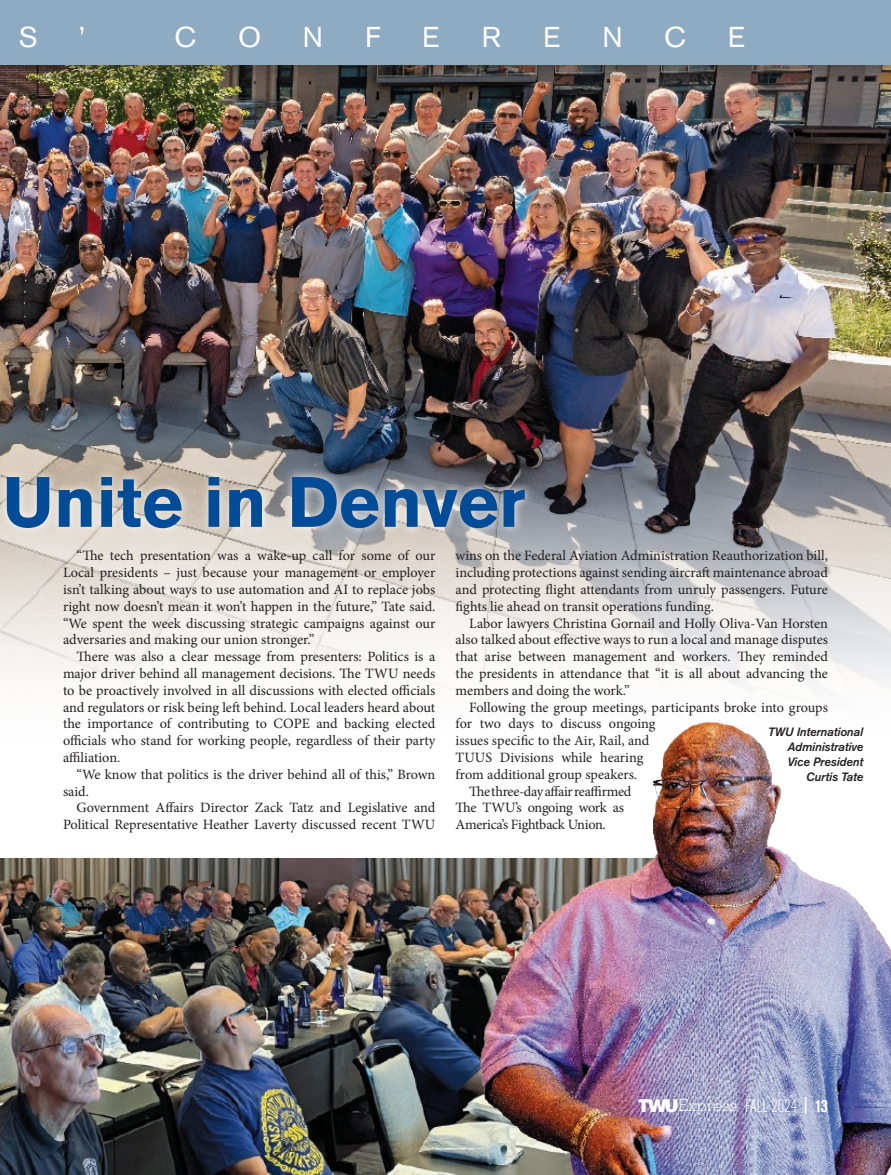
<style>
.page{position:relative;width:891px;height:1175px;background:#fff}
.page>*{position:absolute;margin:0;border:0;box-sizing:border-box;transform-origin:0 0}
.t1{font:700 70.5px "Akzidenz Grotesk Pro";color:#014b97}
.t2{font:28.5px "Akzidenz Grotesk Pro";color:#fff}
.t3{font:300 condensed 18px "Akzidenz Grotesk Pro";color:#fff}
.Body_Copy{font:14.25px/16.8px "Minion Pro";letter-spacing:-.005em;color:#231f20;text-align:justify}
.t4{font:italic 500 12px/15px "Akzidenz Grotesk Pro";letter-spacing:-.01em;color:#231f20;text-align:right}
.s1{font-family:"Akzidenz Grotesk Pro Super";font-weight:400;font-stretch:normal}
.s2{font-family:"Memphis";font-stretch:normal;font-size:16.5px}
.s3{font-weight:500}
.s4{font-weight:700}
</style>
<div class="page">
<img style="left:0;top:858px;width:429px;height:316px">
<img style="left:0;top:85px;width:891px;height:612px">
<div style="left:0;top:0;width:891px;height:85px;background:#231f20;opacity:.45"></div>
<div style="left:0;top:0;width:891px;height:65px;background:#8eabc1"></div>
<div style="left:0;top:467px;width:535px;height:70px;background:#fff;opacity:.85"></div>
<img style="left:429px;top:721px;width:462px;height:453px">
<h2 class="t2" style="left:19px;top:19px;width:21px">S</h2>
<h2 class="t2" style="left:79px;top:19px;width:8px">’</h2>
<h2 class="t2" style="left:175px;top:19px;width:23px">C</h2>
<h2 class="t2" style="left:238px;top:19px;width:25px">O</h2>
<h2 class="t2" style="left:303px;top:19px;width:22px">N</h2>
<h2 class="t2" style="left:365px;top:19px;width:17px">F</h2>
<h2 class="t2" style="left:422px;top:19px;width:19px">E</h2>
<h2 class="t2" style="left:482px;top:19px;width:21px">R</h2>
<h2 class="t2" style="left:543px;top:19px;width:19px">E</h2>
<h2 class="t2" style="left:602px;top:19px;width:22px">N</h2>
<h2 class="t2" style="left:664px;top:19px;width:23px">C</h2>
<h2 class="t2" style="left:728px;top:19px;width:19px">E</h2>
<h1 class="t1" style="left:2px;top:456px;width:524px">Unite in Denver</h1>
<p class="Body_Copy" style="left:63px;top:547px;width:374px;text-indent:14px">“The tech presentation was a wake-up call for some of our Local presidents – just because your management or employer isn’t talking about ways to use automation and AI to replace jobs right now doesn’t mean it won’t happen in the future,” Tate said. “We spent the week discussing strategic campaigns against our adversaries and making our union stronger.”</p>
<p class="Body_Copy" style="left:63px;top:648px;width:374px;text-indent:14px">There was also a clear message from presenters: Politics is a major driver behind all management decisions. The TWU needs to be proactively involved in all discussions with elected officials and regulators or risk being left behind. Local leaders heard about the importance of contributing to COPE and backing elected officials who stand for working people, regardless of their party affiliation.</p>
<p class="Body_Copy" style="left:63px;top:766px;width:374px;text-indent:14px">“We know that politics is the driver behind all of this,” Brown said.</p>
<p class="Body_Copy" style="left:63px;top:799px;width:374px;text-align:right">Government Affairs Director Zack Tatz and Legislative and<br>Political Representative Heather Laverty discussed recent TWU</p>
<p class="Body_Copy" style="left:456px;top:547px;width:374px">wins on the Federal Aviation Administration Reauthorization bill, including protections against sending aircraft maintenance abroad and protecting flight attendants from unruly passengers. Future fights lie ahead on transit operations funding.</p>
<p class="Body_Copy" style="left:456px;top:614px;width:374px;text-indent:14px">Labor lawyers Christina Gornail and Holly Oliva-Van Horsten also talked about effective ways to run a local and manage disputes that arise between management and workers. They reminded the presidents in attendance that “it is all about advancing the members and doing the work.”</p>
<p class="Body_Copy" style="left:456px;top:698px;width:374px;text-align:left;text-indent:14px">Following the group meetings, participants broke into groups for two days to discuss ongoing<br>issues specific to the Air, Rail, and<br>TUUS Divisions while hearing<br>from additional group speakers.</p>
<p class="Body_Copy" style="left:456px;top:782px;width:177px;text-align:left;text-indent:14px">The three-day affair reaffirmed<br>The TWU’s ongoing work as<br>America’s Fightback Union.</p>
<p class="t4" style="left:768px;top:724px;width:97px">TWU International<br>Administrative<br>Vice President<br>Curtis Tate</p>
<p class="t3" style="left:638px;top:1094px;width:191px"><span class="s1">TWU</span><span class="s2">Express</span> FALL 2024 <span class="s3">|</span> <span class="s4">13</span></p>
</div>
